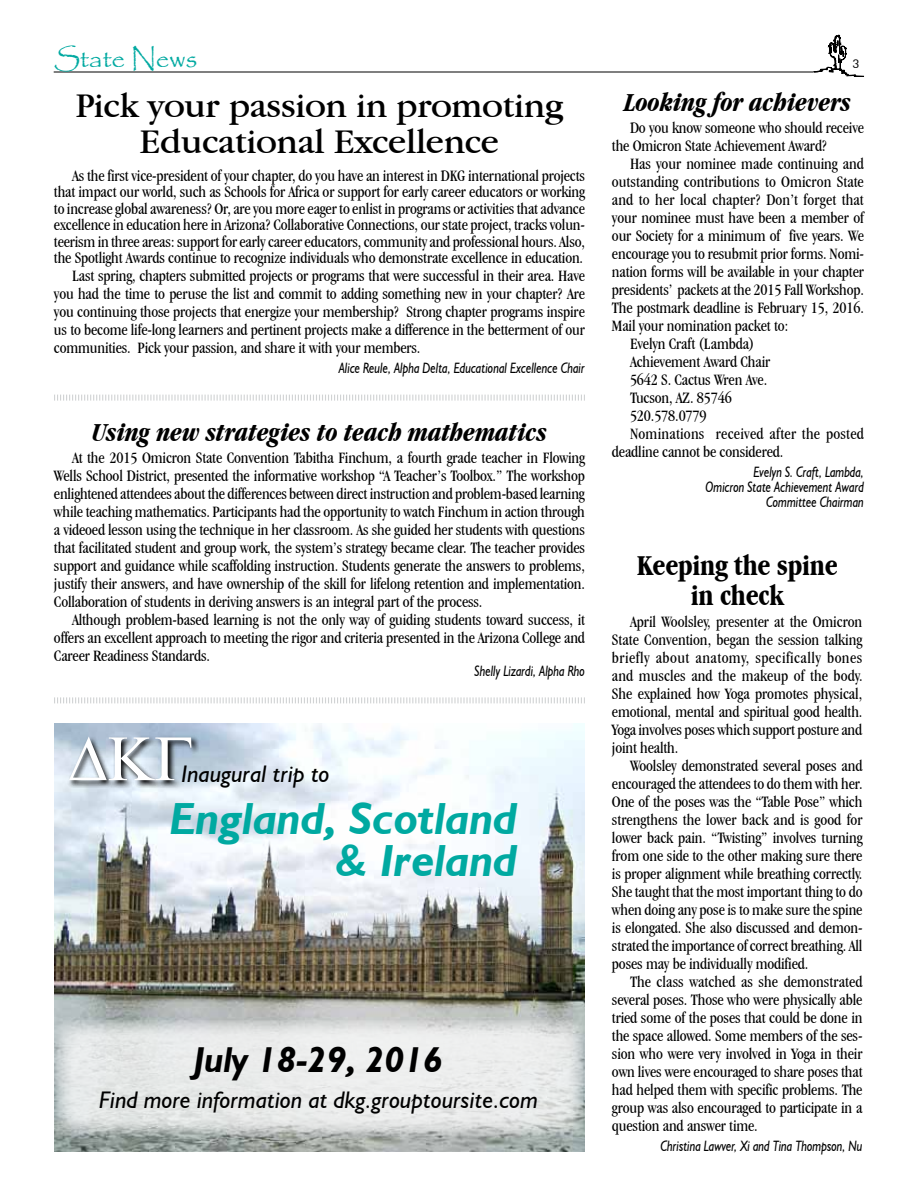
<style>
.page{position:relative;width:918px;height:1188px;background:#fff}
.page>*{position:absolute;margin:0;border:0;box-sizing:border-box;transform-origin:0 0}
.t1{font:italic 700 45px/42px "Humanist 521 BT";color:#00a9a1;text-align:right}
.t2{font:36px/36px "Garamond IT Cby BT";letter-spacing:-.01em;color:#000;text-align:center}
.t3{font:italic 700 36px "Humanist 521 BT";color:#000}
.t4{font:700 condensed 30px/30px "Garamond IT Cby BT";letter-spacing:-.01em;color:#000;text-align:center}
.t5{font:italic 700 condensed 27px "Garamond IT Cby BT";letter-spacing:-.01em;color:#000}
.t6{font:27px "Papyrus";letter-spacing:-.01em;color:#00a9a1}
.t7{font:italic 24px "Humanist 521 BT";color:#000}
.t8{font:condensed 16.5px/18px "Garamond IT Cby BT";letter-spacing:-.01em;color:#000;text-align:justify}
.t9{font:condensed 16.5px "Garamond IT Cby BT";letter-spacing:.015em;color:#000}
.t10{font:italic 15px/15px "Humanist 521 BT";letter-spacing:-.005em;color:#000;text-align:right;scale:.8 1}
.t11{font:12px "Futura BT";color:#000}
</style>
<div class="page">
<svg style="left:813px;top:35px;width:51px;height:42px"></svg>
<hr style="left:54px;top:72px;width:759px;height:1px;background:#000">
<svg style="left:54px;top:395px;width:531px;height:6px"></svg>
<svg style="left:54px;top:697px;width:531px;height:6px"></svg>
<img style="left:54px;top:723px;width:531px;height:429px">
<svg style="left:67px;top:734px;width:132px;height:54px;background:#acb9c4"></svg>
<svg style="left:69px;top:736px;width:122px;height:44px"></svg>
<svg style="left:56px;top:1020px;width:528px;height:116px;background:#e0e3e2"></svg>
<h3 class="t6" style="left:54px;top:42px;width:145px">State News</h3>
<h2 class="t2" style="left:76px;top:87px;width:489px">Pick your passion in promoting<br>Educational Excellence</h2>
<p class="t8" style="left:54px;top:167px;width:533px;line-height:16.5px;text-indent:18px">As the first vice-president of your chapter, do you have an interest in DKG international projects that impact our world, such as Schools for Africa or support for early career educators or working to increase global awareness? Or, are you more eager to enlist in programs or activities that advance excellence in education here in Arizona? Collaborative Connections, our state project, tracks volun&shy;teerism in three areas: support for early career educators, community and professional hours. Also, the Spotlight Awards continue to recognize individuals who demonstrate excellence in education.</p>
<p class="t8" style="left:54px;top:267px;width:533px;text-indent:18px">Last spring, chapters submitted projects or programs that were successful in their area. Have you had the time to peruse the list and commit to adding something new in your chapter? Are you continuing those projects that energize your membership? Strong chapter programs inspire us to become life-long learners and pertinent projects make a difference in the betterment of our communities. Pick your passion, and share it with your members.</p>
<p class="t10" style="left:339px;top:360px;width:309px">Alice Reule, Alpha Delta, Educational Excellence Chair</p>
<h3 class="t5" style="left:92px;top:416px;width:457px">Using new strategies to teach mathematics</h3>
<p class="t8" style="left:54px;top:449px;width:533px;text-indent:18px">At the 2015 Omicron State Convention Tabitha Finchum, a fourth grade teacher in Flowing Wells School District, presented the informative workshop “A Teacher’s Toolbox.” The workshop enlightened attendees about the differences between direct instruction and problem-based learning while teaching mathematics. Participants had the opportunity to watch Finchum in action through a videoed lesson using the technique in her classroom. As she guided her students with questions that facilitated student and group work, the system’s strategy became clear. The teacher provides support and guidance while scaffolding instruction. Students generate the answers to problems, justify their answers, and have ownership of the skill for lifelong retention and implementation.<br>Collaboration of students in deriving answers is an integral part of the process.</p>
<p class="t8" style="left:54px;top:611px;width:533px;text-indent:18px">Although problem-based learning is not the only way of guiding students toward success, it offers an excellent approach to meeting the rigor and criteria presented in the Arizona College and Career Readiness Standards.</p>
<p class="t10" style="left:475px;top:663px;width:139px">Shelly Lizardi, Alpha Rho</p>
<h3 class="t7" style="left:182px;top:759px;width:150px">Inaugural trip to</h3>
<h1 class="t1" style="left:170px;top:796px;width:349px">England, Scotland &amp; Ireland</h1>
<h2 class="t3" style="left:194px;top:1037px;width:250px">July 18-29, 2016</h2>
<h3 class="t7" style="left:99px;top:1085px;width:440px">Find more information at dkg.grouptoursite.com</h3>
<p class="t11" style="left:852px;top:57px;width:9px">3</p>
<h3 class="t5" style="left:624px;top:86px;width:229px">Looking for achievers</h3>
<p class="t8" style="left:612px;top:119px;width:254px;text-indent:18px">Do you know someone who should receive the Omicron State Achievement Award?</p>
<p class="t8" style="left:630px;top:155px;width:235px">Has your nominee made continuing and</p>
<p class="t8" style="left:612px;top:173px;width:253px">outstanding contributions to Omicron State</p>
<p class="t8" style="left:612px;top:191px;width:253px">and to her local chapter? Don’t forget that</p>
<p class="t8" style="left:612px;top:209px;width:253px">your nominee must have been a member of</p>
<p class="t8" style="left:612px;top:227px;width:253px">our Society for a minimum of five years. We</p>
<p class="t8" style="left:612px;top:245px;width:254px">encourage you to resubmit prior forms. Nomi-</p>
<p class="t8" style="left:612px;top:263px;width:253px">nation forms will be available in your chapter</p>
<p class="t8" style="left:612px;top:281px;width:254px">presidents’ packets at the 2015 Fall Workshop.</p>
<p class="t8" style="left:612px;top:299px;width:253px">The postmark deadline is February 15, 2016.</p>
<p class="t8" style="left:612px;top:317px;width:178px">Mail your nomination packet to:</p>
<p class="t8" style="left:630px;top:335px;width:126px">Evelyn Craft (Lambda)</p>
<p class="t8" style="left:630px;top:353px;width:142px">Achievement Award Chair</p>
<p class="t8" style="left:630px;top:371px;width:139px">5642 S. Cactus Wren Ave.</p>
<p class="t8" style="left:630px;top:389px;width:103px">Tucson, AZ. 85746</p>
<p class="t8" style="left:630px;top:407px;width:78px">520.578.0779</p>
<p class="t9" style="left:630px;top:424px;width:236px">Nominations received after the posted</p>
<p class="t8" style="left:612px;top:443px;width:173px">deadline cannot be considered.</p>
<p class="t10" style="left:706px;top:464px;width:200px">Evelyn S. Craft, Lambda,<br>Omicron State Achievement Award<br>Committee Chairman</p>
<h3 class="t4" style="left:637px;top:550px;width:203px">Keeping the spine in check</h3>
<p class="t8" style="left:612px;top:613px;width:252px;text-indent:18px">April Woolsley, presenter at the Omicron State Convention, began the session talking briefly about anatomy, specifically bones and muscles and the makeup of the body.<br>She explained how Yoga promotes physical, emotional, mental and spiritual good health.<br>Yoga involves poses which support posture and joint health.</p>
<p class="t8" style="left:612px;top:757px;width:252px;text-indent:18px">Woolsley demonstrated several poses and encouraged the attendees to do them with her.<br>One of the poses was the “Table Pose” which strengthens the lower back and is good for lower back pain. “Twisting” involves turning from one side to the other making sure there is proper alignment while breathing correctly.<br>She taught that the most important thing to do when doing any pose is to make sure the spine is elongated. She also discussed and demon&shy;strated the importance of correct breathing. All poses may be individually modified.</p>
<p class="t8" style="left:612px;top:973px;width:252px;text-indent:18px">The class watched as she demonstrated several poses. Those who were physically able tried some of the poses that could be done in the space allowed. Some members of the ses&shy;sion who were very involved in Yoga in their own lives were encouraged to share poses that had helped them with specific problems. The group was also encouraged to participate in a question and answer time.</p>
<p class="t10" style="left:660px;top:1138px;width:254px">Christina Lawver, Xi and Tina Thompson, Nu</p>
</div>
